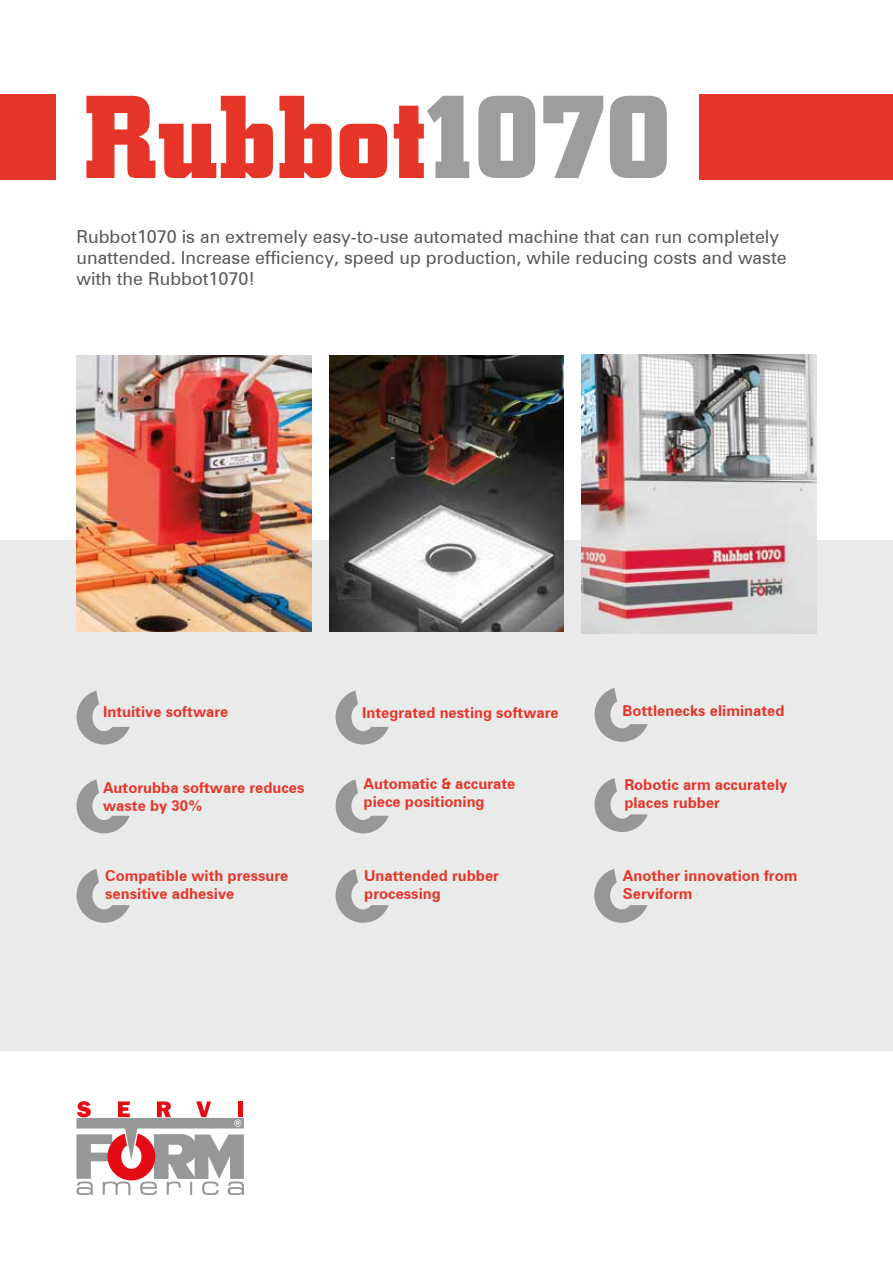
<style>
.page{position:relative;width:893px;height:1263px;background:#fff}
.page>*{position:absolute;margin:0;border:0;box-sizing:border-box;transform-origin:0 0}
.t1{font:700 123.45px "City D";color:#e63528}
.t2{font:18px/21px "Zurich BT";color:#585959}
.t3{font:700 15px/18px "Zurich BT";color:#e63528}
.s1{color:#9d9d9d}
</style>
<div class="page">
<div style="left:0;top:94px;width:55px;height:85px;background:#e63528"></div>
<div style="left:700px;top:94px;width:193px;height:85px;background:#e63528"></div>
<div style="left:0;top:540px;width:893px;height:510px;background:#e9eaea"></div>
<img style="left:77px;top:355px;width:234px;height:276px">
<img style="left:329px;top:355px;width:235px;height:276px">
<svg style="left:77px;top:779px;width:53px;height:54px"></svg>
<svg style="left:336px;top:690px;width:53px;height:54px"></svg>
<svg style="left:595px;top:778px;width:53px;height:54px"></svg>
<svg style="left:77px;top:690px;width:53px;height:54px"></svg>
<svg style="left:595px;top:688px;width:53px;height:54px"></svg>
<svg style="left:336px;top:869px;width:53px;height:54px"></svg>
<svg style="left:594px;top:869px;width:53px;height:54px"></svg>
<svg style="left:77px;top:869px;width:53px;height:54px"></svg>
<svg style="left:336px;top:779px;width:53px;height:54px"></svg>
<svg style="left:77px;top:1101px;width:167px;height:94px"></svg>
<img style="left:582px;top:354px;width:234px;height:280px">
<h1 class="t1" style="left:83px;top:68px;width:590px">Rubbot<span class="s1">1070</span></h1>
<p class="t2" style="left:77px;top:226px;width:712px">Rubbot1070 is an extremely easy-to-use automated machine that can run completely unattended. Increase efficiency, speed up production, while reducing costs and waste with the Rubbot1070!</p>
<p class="t3" style="left:103px;top:703px;width:127px">Intuitive software</p>
<p class="t3" style="left:623px;top:702px;width:163px">Bottlenecks eliminated</p>
<p class="t3" style="left:362px;top:704px;width:198px">Integrated nesting software</p>
<p class="t3" style="left:103px;top:779px;width:203px">Autorubba software reduces waste by 30%</p>
<p class="t3" style="left:105px;top:867px;width:185px">Compatible with pressure sensitive adhesive</p>
<p class="t3" style="left:364px;top:775px;width:153px">Automatic &amp; accurate piece positioning</p>
<p class="t3" style="left:624px;top:776px;width:165px">Robotic arm accurately places rubber</p>
<p class="t3" style="left:364px;top:867px;width:136px">Unattended rubber processing</p>
<p class="t3" style="left:623px;top:867px;width:176px">Another innovation from<br>Serviform</p>
</div>
